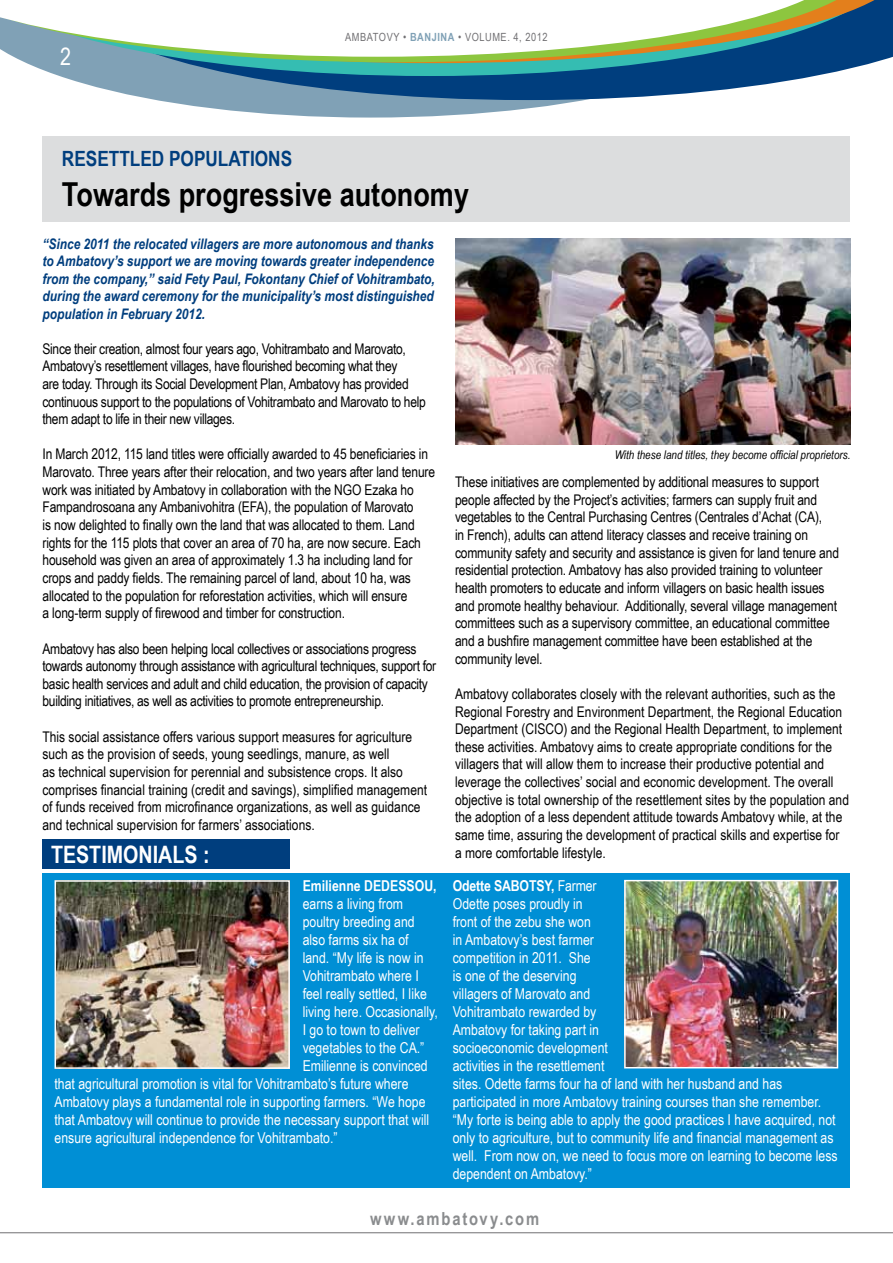
<style>
.page{position:relative;width:893px;height:1263px;background:#fff}
.page>*{position:absolute;margin:0;border:0;box-sizing:border-box;transform-origin:0 0}
.t1{font:700 33px "Arial Narrow";color:#000}
.t2{font:700 24px "Arial Narrow";color:#fff}
.t3{font:24px "Arial Narrow";color:#fff}
.t4{font:700 21px "Arial Narrow";color:#003e7e}
.t5{font:700 18px "Arial Narrow";letter-spacing:.1em;color:#8a8c8e}
.t6{font:15px/18px "Arial Narrow";color:#fff}
.t7{font:700 15px "Arial Narrow";color:#fff}
.t8{font:14.7px/17.7px "Arial Narrow";letter-spacing:-.01em;color:#000}
.t9{font:italic 700 14.55px/17.4px "Arial Narrow";color:#003e7e;text-align:justify}
.t10{font:italic 12px "Arial Narrow";color:#000}
.t11{font:11.25px "Arial Narrow";letter-spacing:.05em;color:#717073}
.s1{font-weight:700;color:#80a1b6}
.s2{font-weight:700}
</style>
<div class="page">
<div style="left:43px;top:873px;width:807px;height:315px;background:#008fd5"></div>
<div style="left:43px;top:136px;width:807px;height:85px;background:#dcddde"></div>
<div style="left:43px;top:839px;width:247px;height:30px;background:#003e7e"></div>
<img style="left:455px;top:238px;width:395px;height:206px">
<img style="left:627px;top:883px;width:208px;height:182px">
<div style="left:624px;top:880px;width:214px;height:188px;border:2px solid #fff"></div>
<img style="left:58px;top:883px;width:229px;height:183px">
<div style="left:55px;top:880px;width:235px;height:189px;border:2px solid #fff"></div>
<svg style="left:60px;top:76px;width:525px;height:42px;fill:#80a1b6"></svg>
<svg style="left:70px;top:76px;width:744px;height:24px;fill:#003e7e"></svg>
<svg style="left:26px;top:63px;width:846px;height:13px;background:#3987a1"></svg>
<svg style="left:24px;top:0;width:869px;height:63px;background:#215f88"></svg>
<svg style="left:14px;top:0;width:855px;height:62px;background:#4a857c"></svg>
<svg style="left:0;top:0;width:848px;height:57px"></svg>
<hr style="left:0;top:1232px;width:893px;height:1px;background:#717073">
<h2 class="t3" style="left:60px;top:39px;width:24px">22</h2>
<p class="t11" style="left:345px;top:29px;width:204px">AMBATOVY • <span class="s1">BANJINA</span> • VOLUME. 4, 2012</p>
<h3 class="t4" style="left:62px;top:143px;width:25px">Resettle</h3>
<h3 class="t4" style="left:152px;top:143px;width:41px">d Populations</h3>
<h1 class="t1" style="left:62px;top:169px;width:409px">Towards progressive autonomy</h1>
<p class="t9" style="left:43px;top:234px;width:394px">“Since 2011 the relocated villagers are more autonomous and thanks to Ambatovy’s support we are moving towards greater independence from the company,” said Fety Paul, Fokontany Chief of Vohitrambato, during the award ceremony for the municipality’s most distinguished population in February 2012.</p>
<p class="t8" style="left:43px;top:339px;width:385px">Since their creation, almost four years ago, Vohitrambato and Marovato, Ambatovy’s resettlement villages, have flourished becoming what they<br>are today. Through its Social Development Plan, Ambatovy has provided continuous support to the populations of Vohitrambato and Marovato to help them adapt to life in their new villages.</p>
<p class="t8" style="left:43px;top:445px;width:394px">In March 2012, 115 land titles were officially awarded to 45 beneficiaries in Marovato. Three years after their relocation, and two years after land tenure work was initiated by Ambatovy in collaboration with the NGO Ezaka ho Fampandrosoana any Ambanivohitra (EFA), the population of Marovato<br>is now delighted to finally own the land that was allocated to them. Land rights for the 115 plots that cover an area of 70 ha, are now secure. Each household was given an area of approximately 1.3 ha including land for crops and paddy fields. The remaining parcel of land, about 10 ha, was allocated to the population for reforestation activities, which will ensure<br>a long-term supply of firewood and timber for construction.</p>
<p class="t8" style="left:43px;top:639px;width:395px">Ambatovy has also been helping local collectives or associations progress towards autonomy through assistance with agricultural techniques, support for basic health services and adult and child education, the provision of capacity building initiatives, as well as activities to promote entrepreneurship.</p>
<p class="t8" style="left:43px;top:727px;width:386px">This social assistance offers various support measures for agriculture such as the provision of seeds, young seedlings, manure, as well<br>as technical supervision for perennial and subsistence crops. It also comprises financial training (credit and savings), simplified management of funds received from microfinance organizations, as well as guidance and technical supervision for farmers’ associations.</p>
<h2 class="t2" style="left:51px;top:836px;width:160px">TESTIMONIALS :</h2>
<p class="t7" style="left:303px;top:874px;width:135px">Emilienne DEDESSOU,</p>
<p class="t6" style="left:303px;top:894px;width:102px">earns a living from</p>
<p class="t6" style="left:303px;top:912px;width:114px">poultry breeding and</p>
<p class="t6" style="left:303px;top:930px;width:107px">also farms six ha of</p>
<p class="t6" style="left:303px;top:948px;width:122px">land. “My life is now in</p>
<p class="t6" style="left:303px;top:966px;width:118px">Vohitrambato where I</p>
<p class="t6" style="left:303px;top:984px;width:126px">feel really settled, I like</p>
<p class="t6" style="left:303px;top:1002px;width:137px">living here. Occasionally,</p>
<p class="t6" style="left:303px;top:1020px;width:118px">I go to town to deliver</p>
<p class="t6" style="left:303px;top:1038px;width:123px">vegetables to the CA.”</p>
<p class="t6" style="left:303px;top:1056px;width:127px">Emilienne is convinced</p>
<p class="t6" style="left:55px;top:1074px;width:355px">that agricultural promotion is vital for Vohitrambato’s future where</p>
<p class="t6" style="left:55px;top:1092px;width:373px">Ambatovy plays a fundamental role in supporting farmers. “We hope</p>
<p class="t6" style="left:55px;top:1110px;width:376px">that Ambatovy will continue to provide the necessary support that will</p>
<p class="t6" style="left:55px;top:1128px;width:285px">ensure agricultural independence for Vohitrambato.”</p>
<p class="t10" style="left:615px;top:448px;width:237px">With these land titles, they become official proprietors.</p>
<p class="t8" style="left:455px;top:473px;width:386px">These initiatives are complemented by additional measures to support people affected by the Project’s activities; farmers can supply fruit and vegetables to the Central Purchasing Centres (Centrales d’Achat (CA),<br>in French), adults can attend literacy classes and receive training on community safety and security and assistance is given for land tenure and residential protection. Ambatovy has also provided training to volunteer health promoters to educate and inform villagers on basic health issues and promote healthy behaviour. Additionally, several village management committees such as a supervisory committee, an educational committee and a bushfire management committee have been established at the community level.</p>
<p class="t8" style="left:455px;top:684px;width:396px">Ambatovy collaborates closely with the relevant authorities, such as the Regional Forestry and Environment Department, the Regional Education Department (CISCO) and the Regional Health Department, to implement these activities. Ambatovy aims to create appropriate conditions for the villagers that will allow them to increase their productive potential and leverage the collectives’ social and economic development. The overall objective is total ownership of the resettlement sites by the population and the adoption of a less dependent attitude towards Ambatovy while, at the same time, assuring the development of practical skills and expertise for a more comfortable lifestyle.</p>
<p class="t6" style="left:453px;top:876px;width:386px"><span class="s2">Odette SABOTSY,</span> Farmer<br>Odette poses proudly in<br>front of the zebu she won<br>in Ambatovy’s best farmer<br>competition in 2011. She<br>is one of the deserving<br>villagers of Marovato and<br>Vohitrambato rewarded by<br>Ambatovy for taking part in<br>socioeconomic development<br>activities in the resettlement<br>sites. Odette farms four ha of land with her husband and has participated in more Ambatovy training courses than she remember. “My forte is being able to apply the good practices I have acquired, not only to agriculture, but to community life and financial management as well. From now on, we need to focus more on learning to become less dependent on Ambatovy.”</p>
<p class="t5" style="left:370px;top:1205px;width:171px">www.ambatovy.com</p>
</div>
